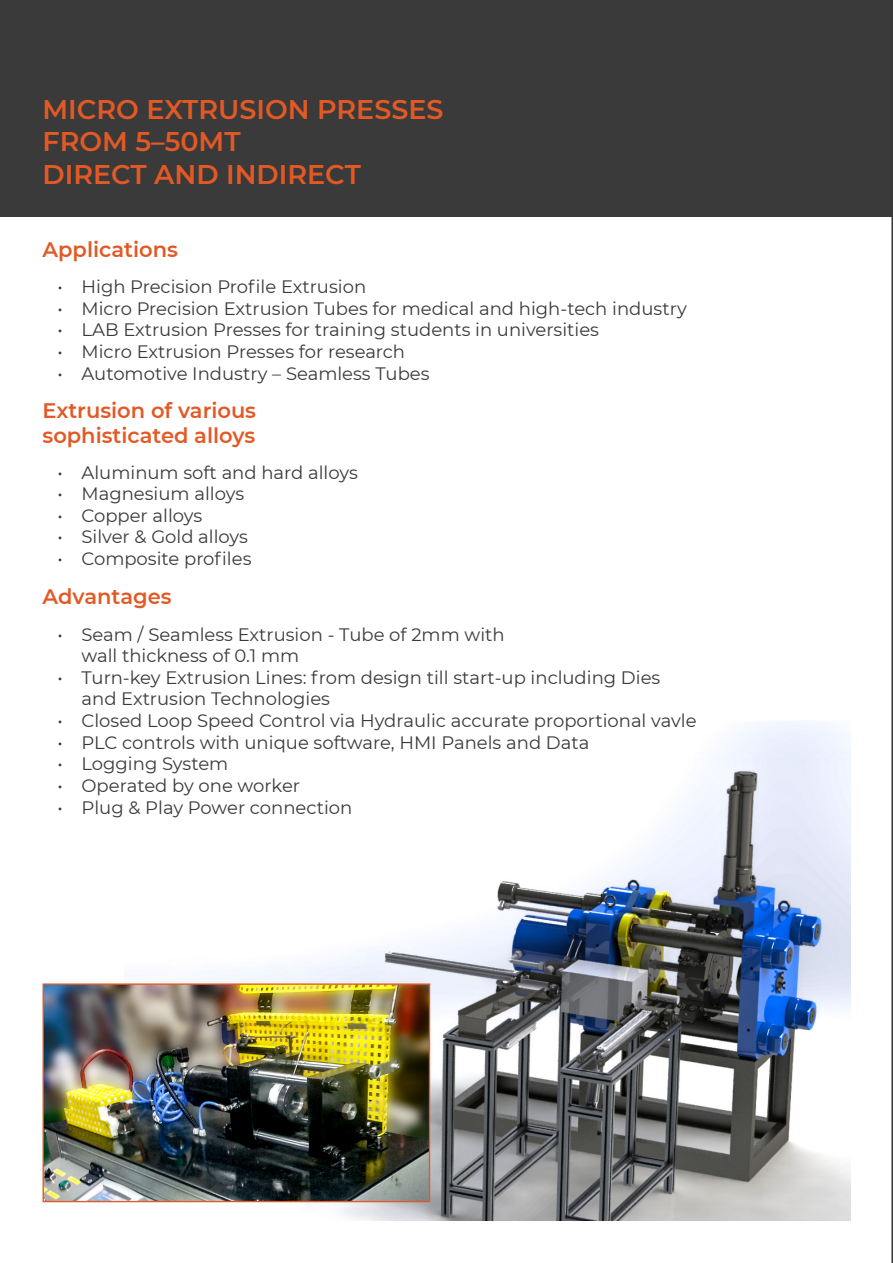
<style>
.page{position:relative;width:893px;height:1263px;background:#fff}
.page>*{position:absolute;margin:0;border:0;box-sizing:border-box;transform-origin:0 0}
.Headings{font:600 27px "Montserrat";color:#e35925}
.Heading2{font:600 21px/25.2px "Montserrat";color:#e35925}
.t1{font:18px/21.6px "Montserrat";color:#3a3a3a}
</style>
<div class="page">
<img style="left:124px;top:721px;width:726px;height:499px">
<div style="left:0;top:0;width:893px;height:216px;background:#3a3a3a"></div>
<img style="left:45px;top:985px;width:383px;height:215px">
<div style="left:43px;top:983px;width:387px;height:219px;border:1px solid #e35925"></div>
<hr style="left:891px;top:216px;width:2px;height:1047px;background:#3a3a3a">
<p class="Headings" style="left:43px;top:90px;width:402px">MICRO EXTRUSION PRESSES</p>
<p class="Headings" style="left:43px;top:123px;width:200px">FROM 5–50MT</p>
<p class="Headings" style="left:43px;top:155px;width:320px">DIRECT AND INDIRECT</p>
<p class="Heading2" style="left:43px;top:236px;width:137px">Applications</p>
<p class="t1" style="left:58px;top:275px;width:310px">• High Precision Profile Extrusion</p>
<p class="t1" style="left:58px;top:297px;width:631px">• Micro Precision Extrusion Tubes for medical and high-tech industry</p>
<p class="t1" style="left:58px;top:319px;width:543px">• LAB Extrusion Presses for training students in universities</p>
<p class="t1" style="left:58px;top:340px;width:349px">• Micro Extrusion Presses for research</p>
<p class="t1" style="left:58px;top:362px;width:373px">• Automotive Industry – Seamless Tubes</p>
<p class="Heading2" style="left:43px;top:397px;width:215px">Extrusion of various sophisticated alloys</p>
<p class="t1" style="left:58px;top:461px;width:302px">• Aluminum soft and hard alloys</p>
<p class="t1" style="left:58px;top:482px;width:188px">• Magnesium alloys</p>
<p class="t1" style="left:58px;top:504px;width:146px">• Copper alloys</p>
<p class="t1" style="left:58px;top:526px;width:192px">• Silver &amp; Gold alloys</p>
<p class="t1" style="left:58px;top:547px;width:195px">• Composite profiles</p>
<p class="Heading2" style="left:43px;top:583px;width:131px">Advantages</p>
<p class="t1" style="left:82px;top:623px;width:425px;text-indent:-24px">• Seam / Seamless Extrusion - Tube of 2mm with wall thickness of 0.1 mm</p>
<p class="t1" style="left:82px;top:666px;width:580px;text-indent:-24px">• Turn-key Extrusion Lines: from design till start-up including Dies and Extrusion Technologies</p>
<p class="t1" style="left:58px;top:709px;width:640px">• Closed Loop Speed Control via Hydraulic accurate proportional vavle</p>
<p class="t1" style="left:58px;top:731px;width:533px">• PLC controls with unique software, HMI Panels and Data</p>
<p class="t1" style="left:58px;top:752px;width:172px">• Logging System</p>
<p class="t1" style="left:58px;top:774px;width:244px">• Operated by one worker</p>
<p class="t1" style="left:58px;top:796px;width:296px">• Plug &amp; Play Power connection</p>
</div>
